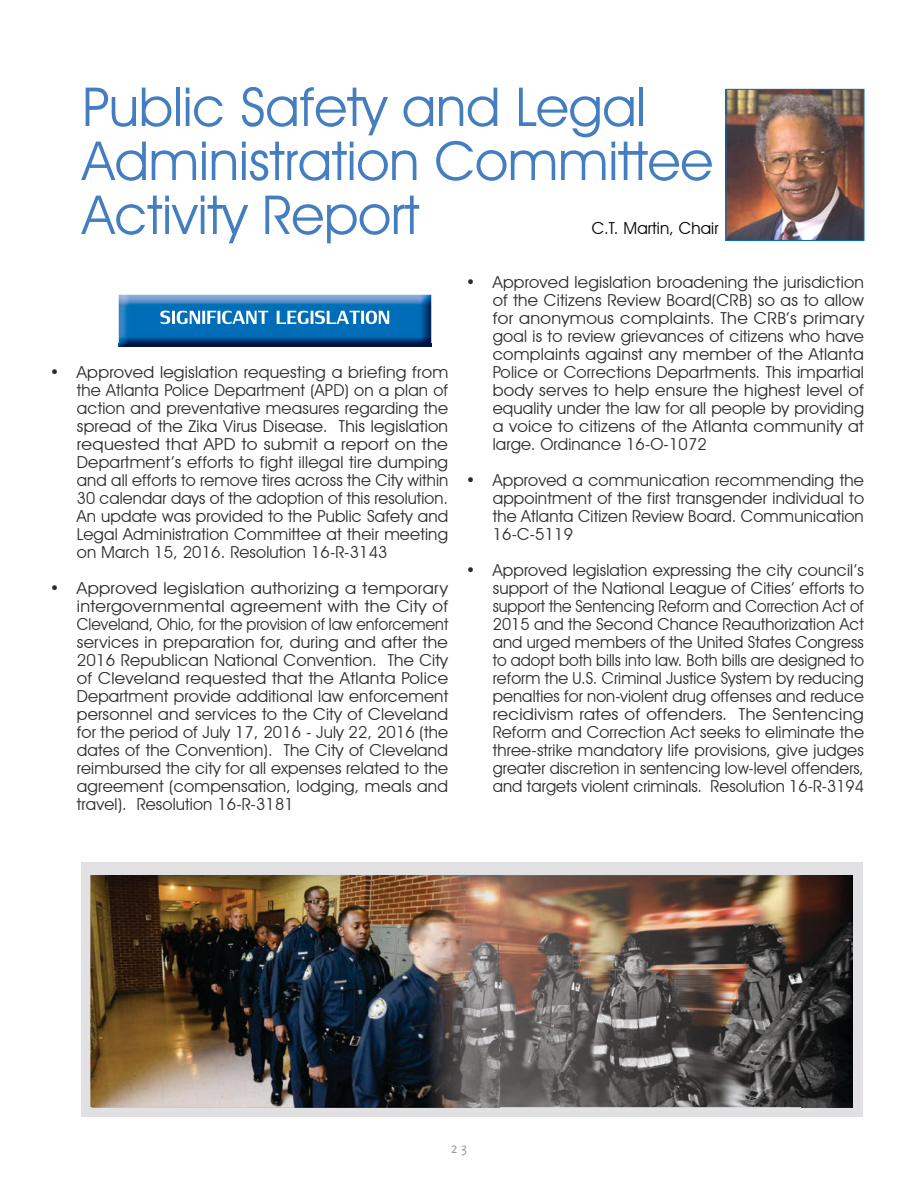
<style>
.page{position:relative;width:918px;height:1188px;background:#fff}
.page>*{position:absolute;margin:0;border:0;box-sizing:border-box;transform-origin:0 0}
.t1{font:54px/54px "Avant Garde IT Cby BT";color:#447dc0}
.t2{font:16.5px/18px "Avant Garde IT Cby BT";letter-spacing:.01em;color:#2d2c2c;text-align:justify}
.t3{font:16.5px "Avant Garde IT Cby BT";letter-spacing:.01em;color:#000}
.t4{font:15px "Delicious";color:#9a9c9e}
</style>
<div class="page">
<div style="left:82px;top:862px;width:781px;height:255px;background:#e1e1e3"></div>
<img style="left:728px;top:91px;width:134px;height:148px">
<div style="left:726px;top:89px;width:138px;height:152px;border:1px solid #0071bb"></div>
<img style="left:500px;top:875px;width:352px;height:232px">
<img style="left:93px;top:1107px;width:405px;height:1px">
<img style="left:93px;top:875px;width:407px;height:232px">
<img style="left:119px;top:295px;width:312px;height:52px">
<img style="left:160px;top:311px;width:229px;height:13px">
<h1 class="t1" style="left:82px;top:79px;width:632px">Public Safety and Legal<br>Administration Committee<br>Activity Report</h1>
<p class="t3" style="left:592px;top:218px;width:128px">C.T. Martin, Chair</p>
<p class="t2" style="left:77px;top:363px;width:373px;text-indent:-27px">• Approved legislation requesting a briefing from the Atlanta Police Department (APD) on a plan of action and preventative measures regarding the spread of the Zika Virus Disease. This legislation requested that APD to submit a report on the Department’s efforts to fight illegal tire dumping and all efforts to remove tires across the City within 30 calendar days of the adoption of this resolution.<br>An update was provided to the Public Safety and Legal Administration Committee at their meeting on March 15, 2016. Resolution 16-R-3143</p>
<p class="t2" style="left:77px;top:579px;width:373px;text-indent:-27px">• Approved legislation authorizing a temporary intergovernmental agreement with the City of Cleveland, Ohio, for the provision of law enforcement services in preparation for, during and after the 2016 Republican National Convention. The City of Cleveland requested that the Atlanta Police Department provide additional law enforcement personnel and services to the City of Cleveland for the period of July 17, 2016 - July 22, 2016 (the dates of the Convention). The City of Cleveland reimbursed the city for all expenses related to the agreement (compensation, lodging, meals and travel). Resolution 16-R-3181</p>
<p class="t2" style="left:493px;top:273px;width:373px;text-indent:-27px">• Approved legislation broadening the jurisdiction of the Citizens Review Board(CRB) so as to allow for anonymous complaints. The CRB’s primary goal is to review grievances of citizens who have complaints against any member of the Atlanta Police or Corrections Departments. This impartial body serves to help ensure the highest level of equality under the law for all people by providing a voice to citizens of the Atlanta community at large. Ordinance 16-O-1072</p>
<p class="t2" style="left:493px;top:471px;width:373px;text-indent:-27px">• Approved a communication recommending the appointment of the first transgender individual to the Atlanta Citizen Review Board. Communication 16-C-5119</p>
<p class="t2" style="left:493px;top:561px;width:373px;text-indent:-27px">• Approved legislation expressing the city council’s support of the National League of Cities’ efforts to support the Sentencing Reform and Correction Act of 2015 and the Second Chance Reauthorization Act and urged members of the United States Congress to adopt both bills into law. Both bills are designed to reform the U.S. Criminal Justice System by reducing penalties for non-violent drug offenses and reduce recidivism rates of offenders. The Sentencing Reform and Correction Act seeks to eliminate the three-strike mandatory life provisions, give judges greater discretion in sentencing low-level offenders, and targets violent criminals. Resolution 16-R-3194</p>
<p class="t4" style="left:451px;top:1139px;width:18px">23</p>
</div>
